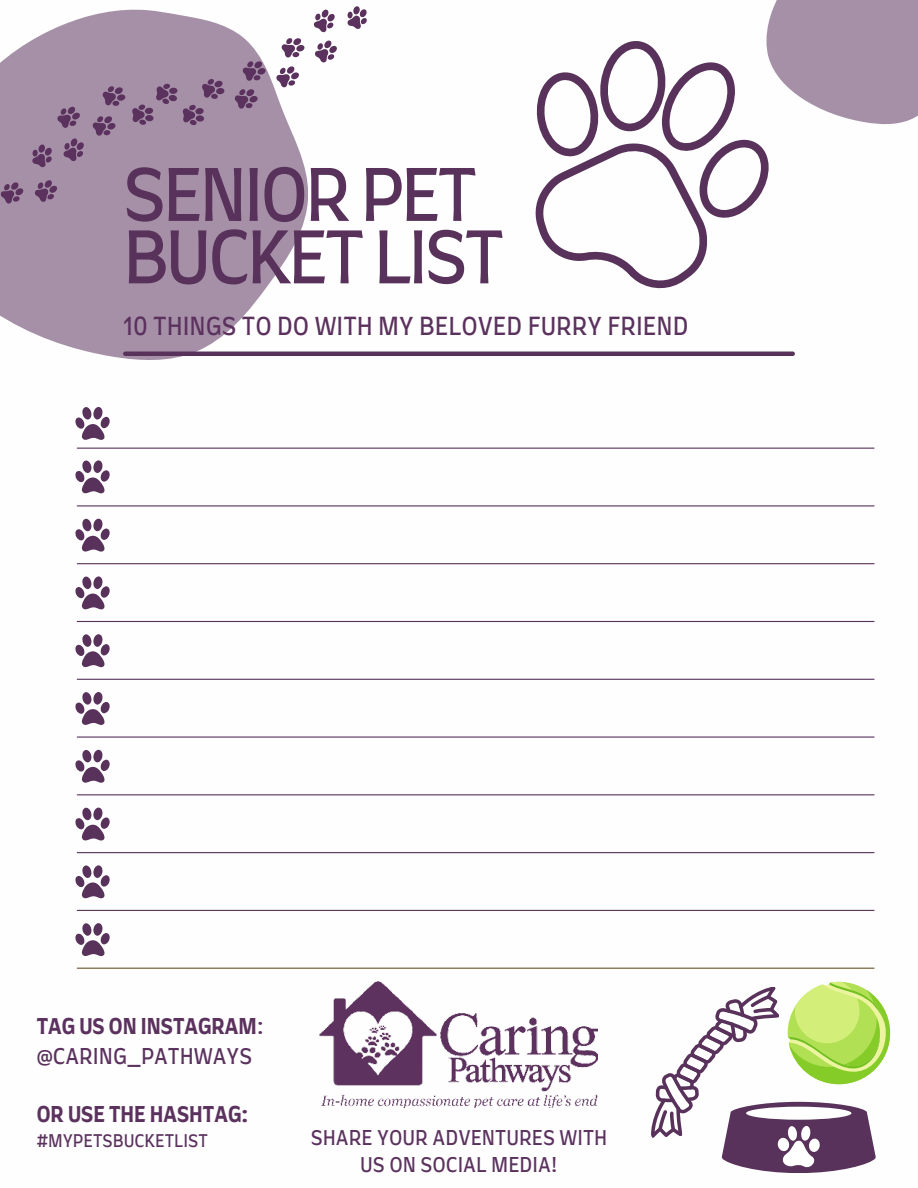
<style>
.page{position:relative;width:918px;height:1188px;background:#fff}
.page>*{position:absolute;margin:0;border:0;box-sizing:border-box;transform-origin:0 0}
.t1{font:70.5px/62.4px "Farro";letter-spacing:-.05em;color:#58325a}
.t2{font:23.85px "Farro";color:#5b325e}
.t3{font:20.85px/29.1px "Farro";color:#5b325e}
.t4{font:700 20.85px "Farro";color:#5b325e}
.t5{font:19.65px/26.7px "Farro";color:#5b325e;text-align:center}
.t6{font:16.8px "Farro";color:#5b325e}
.s1{font-weight:700}
</style>
<div class="page">
<svg style="left:0;top:9px;width:308px;height:351px;fill:#a690a8"></svg>
<hr style="left:125px;top:352px;width:668px;height:4px;background:#58325a">
<hr style="left:77px;top:448px;width:797px;height:1px;background:#58325a">
<hr style="left:77px;top:505px;width:797px;height:1px;background:#58325a">
<hr style="left:77px;top:563px;width:797px;height:1px;background:#58325a">
<hr style="left:77px;top:621px;width:797px;height:1px;background:#58325a">
<hr style="left:77px;top:679px;width:797px;height:1px;background:#58325a">
<hr style="left:77px;top:736px;width:797px;height:2px;background:#58325a">
<hr style="left:77px;top:794px;width:797px;height:1px;background:#58325a">
<hr style="left:77px;top:852px;width:797px;height:1px;background:#58325a">
<hr style="left:77px;top:910px;width:797px;height:1px;background:#58325a">
<hr style="left:77px;top:968px;width:797px;height:1px;background:#68552d">
<svg style="left:0;top:182px;width:24px;height:22px"></svg>
<svg style="left:34px;top:180px;width:24px;height:23px"></svg>
<svg style="left:31px;top:144px;width:21px;height:24px"></svg>
<svg style="left:63px;top:138px;width:21px;height:24px"></svg>
<svg style="left:57px;top:106px;width:23px;height:23px"></svg>
<svg style="left:92px;top:116px;width:24px;height:21px"></svg>
<svg style="left:183px;top:79px;width:40px;height:47px"></svg>
<svg style="left:234px;top:89px;width:24px;height:20px"></svg>
<svg style="left:242px;top:61px;width:24px;height:21px"></svg>
<svg style="left:276px;top:66px;width:24px;height:22px"></svg>
<svg style="left:102px;top:86px;width:24px;height:20px"></svg>
<svg style="left:132px;top:83px;width:45px;height:42px"></svg>
<div style="left:169px;top:88px;width:9px;height:6px;background:#5b325e;border-radius:50%"></div>
<svg style="left:281px;top:38px;width:24px;height:20px"></svg>
<svg style="left:315px;top:40px;width:22px;height:23px"></svg>
<svg style="left:313px;top:9px;width:22px;height:24px"></svg>
<svg style="left:347px;top:6px;width:20px;height:23px"></svg>
<svg style="left:535px;top:0;width:383px;height:289px"></svg>
<svg style="left:75px;top:407px;width:34px;height:33px"></svg>
<svg style="left:75px;top:460px;width:34px;height:34px"></svg>
<svg style="left:75px;top:519px;width:34px;height:33px"></svg>
<svg style="left:75px;top:576px;width:34px;height:34px"></svg>
<svg style="left:75px;top:634px;width:34px;height:34px"></svg>
<svg style="left:75px;top:692px;width:34px;height:33px"></svg>
<svg style="left:75px;top:750px;width:34px;height:33px"></svg>
<svg style="left:75px;top:808px;width:34px;height:33px"></svg>
<svg style="left:75px;top:865px;width:34px;height:34px"></svg>
<svg style="left:75px;top:923px;width:34px;height:33px"></svg>
<img style="left:320px;top:982px;width:278px;height:126px">
<svg style="left:651px;top:982px;width:239px;height:191px"></svg>
<h1 class="t1" style="left:123px;top:164px;width:383px">SENIOR PET<br>BUCKET LIST</h1>
<p class="t2" style="left:123px;top:311px;width:567px">10 THINGS TO DO WITH MY BELOVED FURRY FRIEND</p>
<p class="t3" style="left:37px;top:1012px;width:229px"><span class="s1">TAG US ON INSTAGRAM</span>: @CARING_PATHWAYS</p>
<p class="t4" style="left:37px;top:1101px;width:213px">OR USE THE HASHTAG:</p>
<p class="t6" style="left:37px;top:1130px;width:173px">#MYPETSBUCKETLIST</p>
<p class="t5" style="left:311px;top:1125px;width:298px">SHARE YOUR ADVENTURES WITH<br>US ON SOCIAL MEDIA!</p>
</div>
